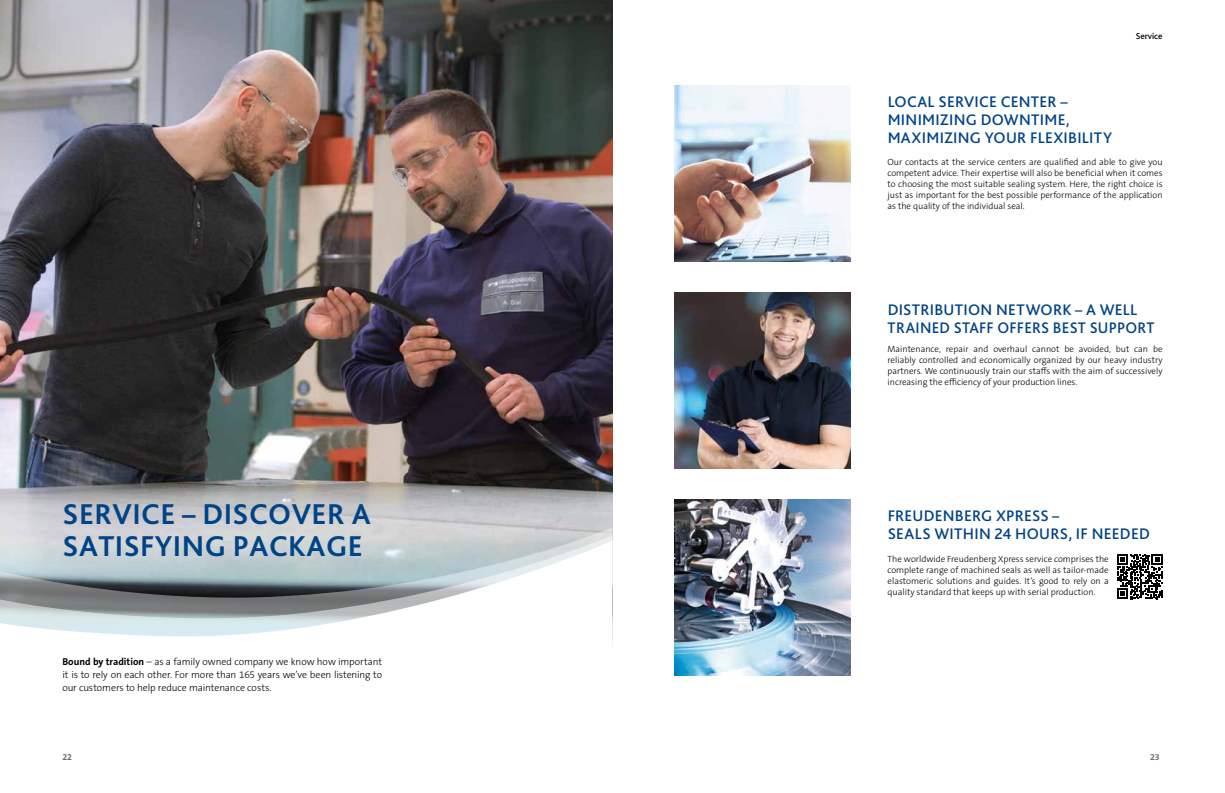
<style>
.page{position:relative;width:1225px;height:793px;background:#fff}
.page>*{position:absolute;margin:0;border:0;box-sizing:border-box;transform-origin:0 0}
.t1{font:700 30px/32px "Bliss Pro";letter-spacing:.015em;color:#048}
.t2{font:500 16px/18px "Bliss Pro";letter-spacing:.015em;color:#048}
.t3{font:300 10px/13px "The Sans B W3";letter-spacing:-.01em;color:#000;text-align:justify}
.t4{font:300 9px/11px "The Sans B W3";color:#000;text-align:justify}
.t5{font:500 9px "Bliss Pro";color:#000}
.t6{font:700 9px "The Sans B W7";color:#706f6f}
.s1{font-family:"The Sans B W7";font-weight:700}
</style>
<div class="page">
<img style="left:0;top:0;width:612px;height:524px">
<svg style="left:0;top:524px;width:612px;height:3px;background:#d0d0d4"></svg>
<svg style="left:0;top:527px;width:612px;height:8px;background:#d3d3d6"></svg>
<svg style="left:0;top:535px;width:612px;height:5px;background:#d3d4d6"></svg>
<svg style="left:0;top:540px;width:612px;height:97px"></svg>
<svg style="left:1117px;top:554px;width:45px;height:45px"></svg>
<img style="left:675px;top:85px;width:175px;height:176px">
<img style="left:675px;top:292px;width:175px;height:176px">
<img style="left:675px;top:499px;width:175px;height:176px">
<p class="t5" style="left:1135px;top:30px;width:28px">Service</p>
<h2 class="t2" style="left:887px;top:93px;width:226px">LOCAL SERVICE CENTER –<br>MINIMIZING DOWNTIME,<br>MAXIMIZING YOUR FLEXIBILITY</h2>
<p class="t4" style="left:887px;top:157px;width:276px">Our contacts at the service centers are qualified and able to give you competent advice. Their expertise will also be beneficial when it comes to choosing the most suitable sealing system. Here, the right choice is just as important for the best possible performance of the application as the quality of the individual seal.</p>
<h1 class="t1" style="left:63px;top:497px;width:309px">SERVICE – DISCOVER A<br>SATISFYING PACKAGE</h1>
<p class="t3" style="left:62px;top:655px;width:321px"><span class="s1">Bound by tradition</span> – as a family owned company we know how important it is to rely on each other. For more than 165 years we’ve been listening to our customers to help reduce maintenance costs.</p>
<h2 class="t2" style="left:887px;top:300px;width:268px">DISTRIBUTION NETWORK – A WELL<br>TRAINED STAFF OFFERS BEST SUPPORT</h2>
<p class="t4" style="left:887px;top:344px;width:276px">Maintenance, repair and overhaul cannot be avoided, but can be reliably controlled and economically organized by our heavy industry partners. We continuously train our staffs with the aim of successively increasing the efficiency of your production lines.</p>
<h2 class="t2" style="left:887px;top:506px;width:264px">FREUDENBERG XPRESS –<br>SEALS WITHIN 24 HOURS, IF NEEDED</h2>
<p class="t4" style="left:887px;top:553px;width:223px">The worldwide Freudenberg Xpress service comprises the complete range of machined seals as well as tailor-made elastomeric solutions and guides. It’s good to rely on a quality standard that keeps up with serial production.</p>
<p class="t6" style="left:62px;top:750px;width:11px">22</p>
<p class="t6" style="left:1150px;top:750px;width:11px">23</p>
</div>
